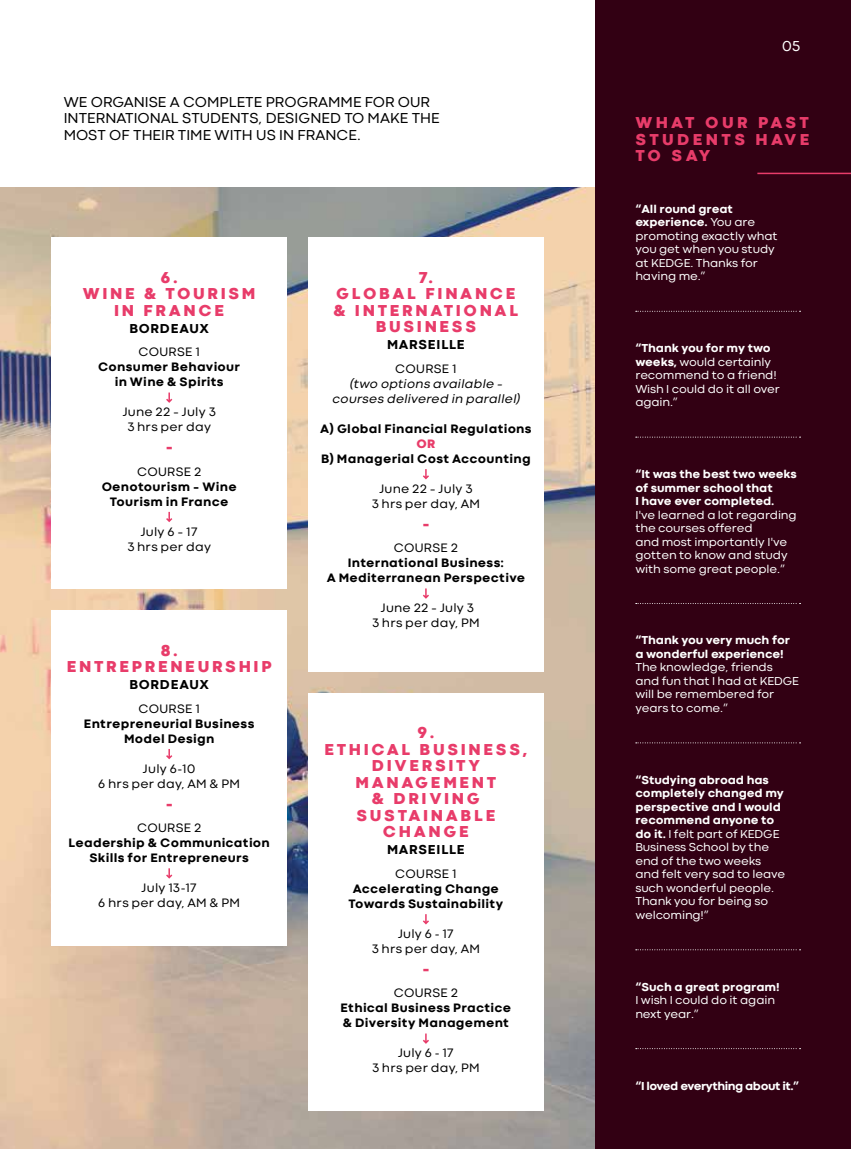
<style>
.page{position:relative;width:851px;height:1149px;background:#fff}
.page>*{position:absolute;margin:0;border:0;box-sizing:border-box;transform-origin:0 0}
.t1{font:800 16.5px/16.5px "Codec Cold";letter-spacing:.16em;color:#e83c6a;text-align:center}
.t2{font:15px/16.5px "Codec Cold";color:#000}
.t3{font:15px "Codec Cold";color:#fff}
.t4{font:800 13.5px "Codec Cold";letter-spacing:.05em;color:#000}
.t5{font:800 12.75px/15px "Codec Cold";letter-spacing:.02em;color:#000;text-align:center}
.t6{font:12.75px/15px "Codec Cold";letter-spacing:.02em;color:#000;text-align:center}
.t7{font:italic 12.75px/15px "Codec Cold";letter-spacing:.015em;color:#000;text-align:center}
.t8{font:800 12.75px "Codec Cold";color:#e83c6a}
.t9{font:12px/13.5px "Codec Cold";letter-spacing:-.01em;color:#fff}
.t10{font:800 12px/13.5px "Codec Cold";letter-spacing:-.01em;color:#fff}
.t11{font:800 12px "Codec Cold";letter-spacing:-.04em;color:#fff}
.s1{font-weight:800}
</style>
<div class="page">
<img style="left:0;top:187px;width:595px;height:961px">
<div style="left:51px;top:237px;width:236px;height:352px;background:#fff"></div>
<svg style="left:166px;top:392px;width:6px;height:11px"></svg>
<svg style="left:166px;top:511px;width:6px;height:11px"></svg>
<div style="left:308px;top:237px;width:235px;height:434px;background:#fff"></div>
<svg style="left:423px;top:469px;width:6px;height:10px"></svg>
<svg style="left:423px;top:588px;width:6px;height:10px"></svg>
<div style="left:51px;top:610px;width:236px;height:335px;background:#fff"></div>
<svg style="left:166px;top:749px;width:6px;height:10px"></svg>
<svg style="left:166px;top:868px;width:6px;height:10px"></svg>
<div style="left:308px;top:692px;width:235px;height:418px;background:#fff"></div>
<svg style="left:423px;top:914px;width:6px;height:10px"></svg>
<svg style="left:423px;top:1033px;width:6px;height:10px"></svg>
<div style="left:595px;top:0;width:255px;height:1148px;background:#320013"></div>
<svg style="left:635px;top:311px;width:165px;height:1px"></svg>
<svg style="left:635px;top:436px;width:165px;height:1px"></svg>
<svg style="left:635px;top:603px;width:165px;height:1px"></svg>
<svg style="left:635px;top:742px;width:165px;height:1px"></svg>
<svg style="left:635px;top:949px;width:165px;height:1px"></svg>
<hr style="left:757px;top:173px;width:93px;height:1px;background:#e83c6a">
<p class="t2" style="left:64px;top:94px;width:377px">WE ORGANISE A COMPLETE PROGRAMME FOR OUR<br>INTERNATIONAL STUDENTS, DESIGNED TO MAKE THE<br>MOST OF THEIR TIME WITH US IN FRANCE.</p>
<h1 class="t1" style="left:83px;top:269px;width:174px">6.<br>WINE &amp; TOURISM<br>IN FRANCE</h1>
<p class="t4" style="left:129px;top:320px;width:81px">BORDEAUX</p>
<p class="t6" style="left:138px;top:344px;width:63px">COURSE 1</p>
<p class="t5" style="left:98px;top:359px;width:144px">Consumer Behaviour in Wine &amp; Spirits</p>
<p class="t6" style="left:123px;top:404px;width:94px">June 22 – July 3<br>3 hrs per day</p>
<h1 class="t1" style="left:166px;top:438px;width:9px">-</h1>
<p class="t6" style="left:137px;top:464px;width:66px">COURSE 2</p>
<p class="t5" style="left:102px;top:479px;width:136px">Oenotourism – Wine<br>Tourism in France</p>
<p class="t6" style="left:127px;top:524px;width:85px">July 6 – 17<br>3 hrs per day</p>
<h1 class="t1" style="left:67px;top:641px;width:206px">8.<br>ENTREPRENEURSHIP</h1>
<p class="t4" style="left:129px;top:676px;width:81px">BORDEAUX</p>
<p class="t6" style="left:138px;top:701px;width:63px">COURSE 1</p>
<p class="t5" style="left:84px;top:715px;width:172px">Entrepreneurial Business<br>Model Design</p>
<p class="t6" style="left:98px;top:761px;width:143px">July 6-10<br>6 hrs per day, AM &amp; PM</p>
<h1 class="t1" style="left:166px;top:794px;width:9px">-</h1>
<p class="t6" style="left:137px;top:820px;width:66px">COURSE 2</p>
<p class="t5" style="left:68px;top:835px;width:203px">Leadership &amp; Communication<br>Skills for Entrepreneurs</p>
<p class="t6" style="left:98px;top:880px;width:143px">July 13-17<br>6 hrs per day, AM &amp; PM</p>
<h1 class="t1" style="left:333px;top:269px;width:186px">7.<br>GLOBAL FINANCE &amp; INTERNATIONAL<br>BUSINESS</h1>
<p class="t4" style="left:387px;top:336px;width:79px">MARSEILLE</p>
<p class="t6" style="left:395px;top:361px;width:63px">COURSE 1</p>
<p class="t7" style="left:332px;top:376px;width:190px">(two options available – courses delivered in parallel)</p>
<p class="t5" style="left:320px;top:421px;width:213px">A) Global Financial Regulations</p>
<p class="t8" style="left:416px;top:435px;width:20px">OR</p>
<p class="t5" style="left:321px;top:451px;width:211px">B) Managerial Cost Accounting</p>
<p class="t6" style="left:371px;top:481px;width:110px">June 22 – July 3<br>3 hrs per day, AM</p>
<h1 class="t1" style="left:422px;top:515px;width:9px">-</h1>
<p class="t6" style="left:394px;top:540px;width:66px">COURSE 2</p>
<p class="t5" style="left:326px;top:555px;width:200px">International Business:<br>A Mediterranean Perspective</p>
<p class="t6" style="left:372px;top:600px;width:109px">June 22 – July 3<br>3 hrs per day, PM</p>
<h1 class="t1" style="left:324px;top:724px;width:204px">9.<br>ETHICAL BUSINESS,<br>DIVERSITY<br>MANAGEMENT<br>&amp; DRIVING<br>SUSTAINABLE<br>CHANGE</h1>
<p class="t4" style="left:387px;top:841px;width:79px">MARSEILLE</p>
<p class="t6" style="left:395px;top:866px;width:63px">COURSE 1</p>
<p class="t5" style="left:348px;top:881px;width:156px">Accelerating Change<br>Towards Sustainability</p>
<p class="t6" style="left:371px;top:926px;width:110px">July 6 - 17<br>3 hrs per day, AM</p>
<h1 class="t1" style="left:422px;top:959px;width:9px">-</h1>
<p class="t6" style="left:394px;top:985px;width:66px">COURSE 2</p>
<p class="t5" style="left:340px;top:1000px;width:172px;text-align:left">Ethical Business Practice &amp; Diversity Management</p>
<p class="t6" style="left:372px;top:1045px;width:109px">July 6 - 17<br>3 hrs per day, PM</p>
<p class="t3" style="left:781px;top:37px;width:20px">05</p>
<h1 class="t1" style="left:635px;top:115px;width:175px;text-align:justify">WHAT OUR PAST STUDENTS HAVE TO SAY</h1>
<p class="t9" style="left:635px;top:202px;width:144px"><span class="s1">“All round great experience.</span> You are promoting exactly what you get when you study at KEDGE. Thanks for having me.”</p>
<p class="t9" style="left:635px;top:341px;width:146px"><span class="s1">“Thank you for my two weeks,</span> would certainly recommend to a friend!<br>Wish I could do it all over again.”</p>
<p class="t10" style="left:635px;top:467px;width:163px">“It was the best two weeks of summer school that<br>I have ever completed.</p>
<p class="t9" style="left:635px;top:508px;width:163px">I've learned a lot regarding the courses offered<br>and most importantly I've gotten to know and study with some great people.”</p>
<p class="t10" style="left:635px;top:633px;width:156px">“Thank you very much for a wonderful experience!</p>
<p class="t9" style="left:635px;top:660px;width:165px">The knowledge, friends and fun that I had at KEDGE will be remembered for years to come.”</p>
<p class="t9" style="left:635px;top:773px;width:151px"><span class="s1">“Studying abroad has completely changed my perspective and I would recommend anyone to do it.</span> I felt part of KEDGE<br>Business School by the end of the two weeks and felt very sad to leave such wonderful people.<br>Thank you for being so welcoming!”</p>
<p class="t10" style="left:635px;top:979px;width:146px">“Such a great program!</p>
<p class="t9" style="left:635px;top:993px;width:141px">I wish I could do it again next year.”</p>
<p class="t11" style="left:635px;top:1077px;width:165px">“I loved everything about it.”</p>
</div>
